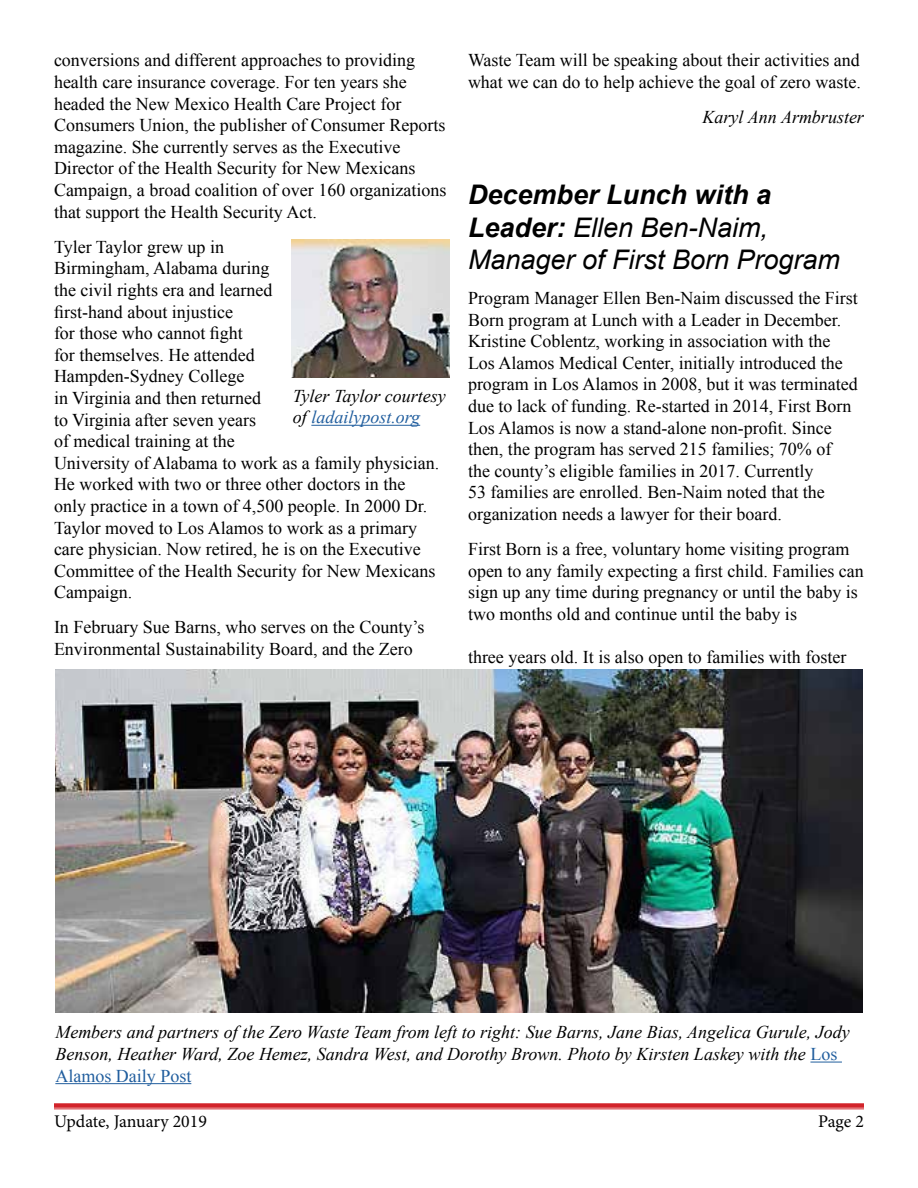
<style>
.page{position:relative;width:918px;height:1188px;background:#fff}
.page>*{position:absolute;margin:0;border:0;box-sizing:border-box;transform-origin:0 0}
.t1{font:italic 27px/32.4px "Arial";color:#000}
.t2{font:18px/21.6px "Times New Roman";color:#000}
.t3{font:italic 18px/21.6px "Times New Roman";color:#000}
.t4{font:17.85px "Minion Pro";letter-spacing:-.005em;color:#000}
.s1{color:#215e9e}
.s2{font-weight:700}
.s3{font-style:normal;color:#215e9e}
</style>
<div class="page">
<div style="left:54px;top:1103px;width:810px;height:5px;background:#d2232a"></div>
<hr style="left:54px;top:1109px;width:810px;height:1px;background:#d2232a">
<img style="left:291px;top:239px;width:159px;height:139px">
<hr style="left:311px;top:425px;width:109px;height:1px;background:#215e9e">
<img style="left:56px;top:670px;width:806px;height:342px">
<hr style="left:810px;top:1062px;width:32px;height:1px;background:#215e9e">
<hr style="left:55px;top:1083px;width:136px;height:1px;background:#215e9e">
<p class="t2" style="left:54px;top:49px;width:394px">conversions and different approaches to providing health care insurance coverage. For ten years she headed the New Mexico Health Care Project for Consumers Union, the publisher of Consumer Reports magazine. She currently serves as the Executive Director of the Health Security for New Mexicans Campaign, a broad coalition of over 160 organizations that support the Health Security Act.</p>
<p class="t2" style="left:54px;top:236px;width:387px">Tyler Taylor grew up in<br>Birmingham, Alabama during<br>the civil rights era and learned<br>first-hand about injustice<br>for those who cannot fight<br>for themselves. He attended<br>Hampden-Sydney College<br>in Virginia and then returned<br>to Virginia after seven years<br>of medical training at the<br>University of Alabama to work as a family physician.<br>He worked with two or three other doctors in the only practice in a town of 4,500 people. In 2000 Dr.<br>Taylor moved to Los Alamos to work as a primary care physician. Now retired, he is on the Executive Committee of the Health Security for New Mexicans Campaign.</p>
<p class="t2" style="left:54px;top:616px;width:372px">In February Sue Barns, who serves on the County’s<br>Environmental Sustainability Board, and the Zero</p>
<p class="t3" style="left:293px;top:384px;width:154px">Tyler Taylor courtesy of <span class="s1">ladailypost.org</span></p>
<p class="t2" style="left:468px;top:49px;width:394px">Waste Team will be speaking about their activities and what we can do to help achieve the goal of zero waste.</p>
<p class="t3" style="left:703px;top:106px;width:163px">Karyl Ann Armbruster</p>
<h1 class="t1" style="left:468px;top:179px;width:374px"><span class="s2">December Lunch with a<br>Leader:</span> Ellen Ben-Naim,<br>Manager of First Born Program</h1>
<p class="t2" style="left:468px;top:287px;width:391px">Program Manager Ellen Ben-Naim discussed the First Born program at Lunch with a Leader in December.<br>Kristine Coblentz, working in association with the Los Alamos Medical Center, initially introduced the program in Los Alamos in 2008, but it was terminated due to lack of funding. Re-started in 2014, First Born Los Alamos is now a stand-alone non-profit. Since then, the program has served 215 families; 70% of<br>the county’s eligible families in 2017. Currently<br>53 families are enrolled. Ben-Naim noted that the organization needs a lawyer for their board.</p>
<p class="t2" style="left:468px;top:538px;width:397px">First Born is a free, voluntary home visiting program open to any family expecting a first child. Families can sign up any time during pregnancy or until the baby is two months old and continue until the baby is</p>
<p class="t2" style="left:468px;top:646px;width:380px">three years old. It is also open to families with foster</p>
<p class="t3" style="left:55px;top:1021px;width:796px">Members and partners of the Zero Waste Team from left to right: Sue Barns, Jane Bias, Angelica Gurule, Jody<br>Benson, Heather Ward, Zoe Hemez, Sandra West, and Dorothy Brown. Photo by Kirsten Laskey with the <span class="s3">Los<br>Alamos Daily Post</span></p>
<p class="t4" style="left:54px;top:1109px;width:154px">Update, January 2019</p>
<p class="t4" style="left:818px;top:1109px;width:47px">Page 2</p>
</div>
